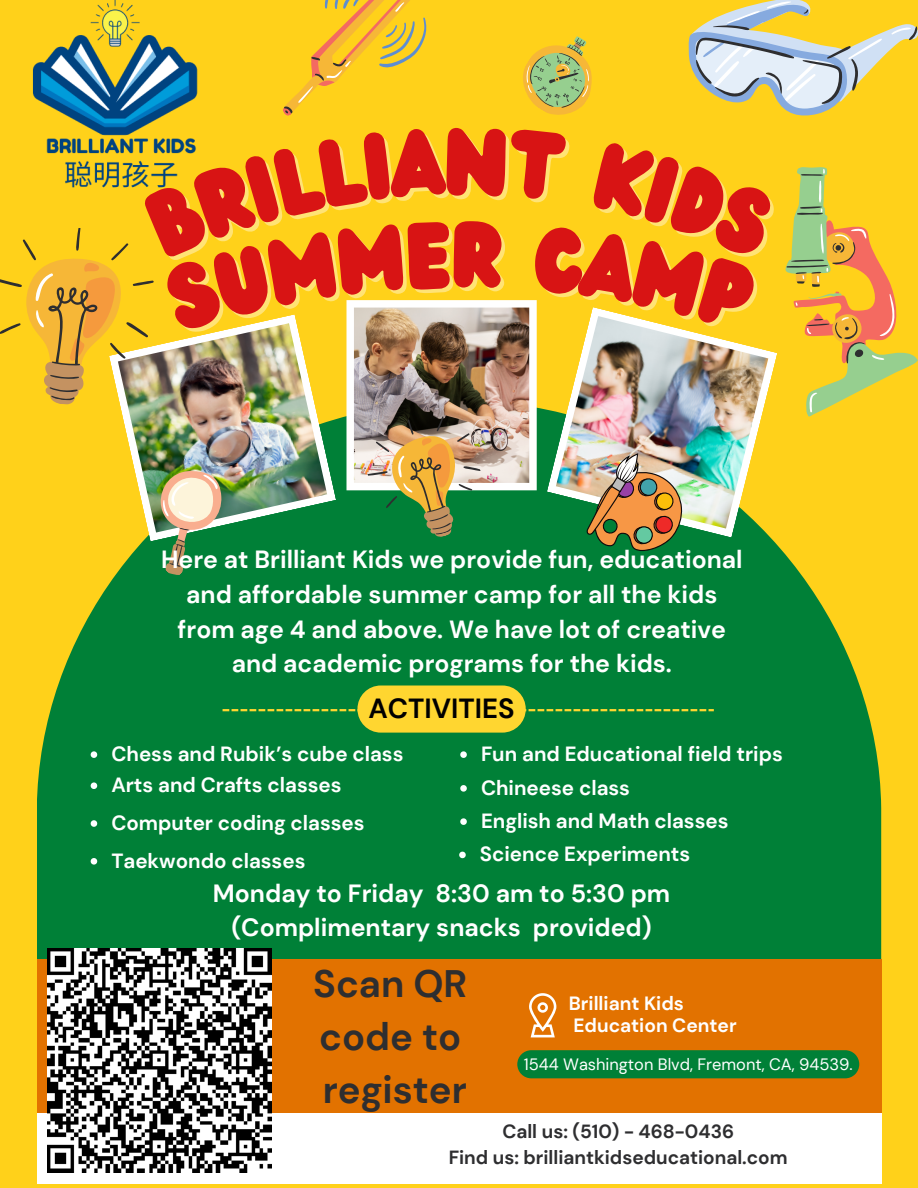
<style>
.page{position:relative;width:918px;height:1188px;background:#ffd11a}
.page>*{position:absolute;margin:0;border:0;box-sizing:border-box;transform-origin:0 0}
.t1{font:700 38.25px/52.9px "DM Sans";color:#2e2e30}
.t2{font:700 27.6px "DM Sans";color:#000}
.t3{font:700 24.9px/34.7px "DM Sans";color:#fff;text-align:center}
.t4{font:700 20.55px/37.8px "DM Sans";color:#fff}
.t5{font:700 19.2px/22.6px "DM Sans";color:#fff}
.t6{font:700 19.05px/26.2px "DM Sans";color:#2e2e30;text-align:center}
.t7{font:16.5px "DM Sans";color:#fff}
</style>
<div class="page">
<div style="left:37px;top:580px;width:844px;height:380px;background:#008037"></div>
<div style="left:37px;top:960px;width:844px;height:165px;background:#e27200"></div>
<div style="left:37px;top:1113px;width:844px;height:71px;background:#fff"></div>
<svg style="left:223px;top:709px;width:491px;height:2px"></svg>
<svg style="left:529px;top:993px;width:27px;height:44px"></svg>
<img style="left:47px;top:948px;width:224px;height:224px">
<svg style="left:91px;top:751px;width:6px;height:7px"></svg>
<div style="left:517px;top:1050px;width:342px;height:28px;background:#008037"></div>
<div style="left:357px;top:686px;width:169px;height:47px;background:#ffd630;border-radius:23px"></div>
<svg style="left:91px;top:782px;width:6px;height:7px"></svg>
<svg style="left:91px;top:820px;width:6px;height:7px"></svg>
<svg style="left:460px;top:818px;width:7px;height:7px"></svg>
<svg style="left:460px;top:785px;width:7px;height:7px"></svg>
<svg style="left:460px;top:751px;width:7px;height:7px"></svg>
<svg style="left:91px;top:858px;width:6px;height:7px"></svg>
<svg style="left:459px;top:852px;width:7px;height:6px"></svg>
<img style="left:0;top:0;width:918px;height:580px">
<p class="t3" style="left:161px;top:542px;width:583px">Here at Brilliant Kids we provide fun, educational and affordable summer camp for all the kids from age 4 and above. We have lot of creative and academic programs for the kids.</p>
<p class="t2" style="left:369px;top:691px;width:148px">ACTIVITIES</p>
<h4 class="t4" style="left:111px;top:735px;width:294px">Chess and Rubik’s cube class</h4>
<p class="t4" style="left:111px;top:766px;width:255px">Arts and Crafts classes<br>Computer coding classes</p>
<p class="t4" style="left:481px;top:735px;width:303px">Fun and Educational field trips</p>
<p class="t4" style="left:481px;top:769px;width:151px">Chineese class</p>
<p class="t4" style="left:481px;top:802px;width:249px">English and Math classes</p>
<p class="t4" style="left:111px;top:842px;width:196px">Taekwondo classes</p>
<p class="t4" style="left:480px;top:836px;width:212px">Science Experiments</p>
<p class="t3" style="left:213px;top:876px;width:459px;line-height:34.2px">Monday to Friday 8:30 am to 5:30 pm (Complimentary snacks provided)</p>
<h1 class="t1" style="left:313px;top:957px;width:156px">Scan QR code to register</h1>
<p class="t5" style="left:569px;top:992px;width:169px">Brilliant Kids<br>Education Center</p>
<p class="t7" style="left:524px;top:1054px;width:330px">1544 Washington Blvd, Fremont, CA, 94539.</p>
<p class="t6" style="left:449px;top:1118px;width:340px">Call us: (510) - 468-0436<br>Find us: brilliantkidseducational.com</p>
</div>
